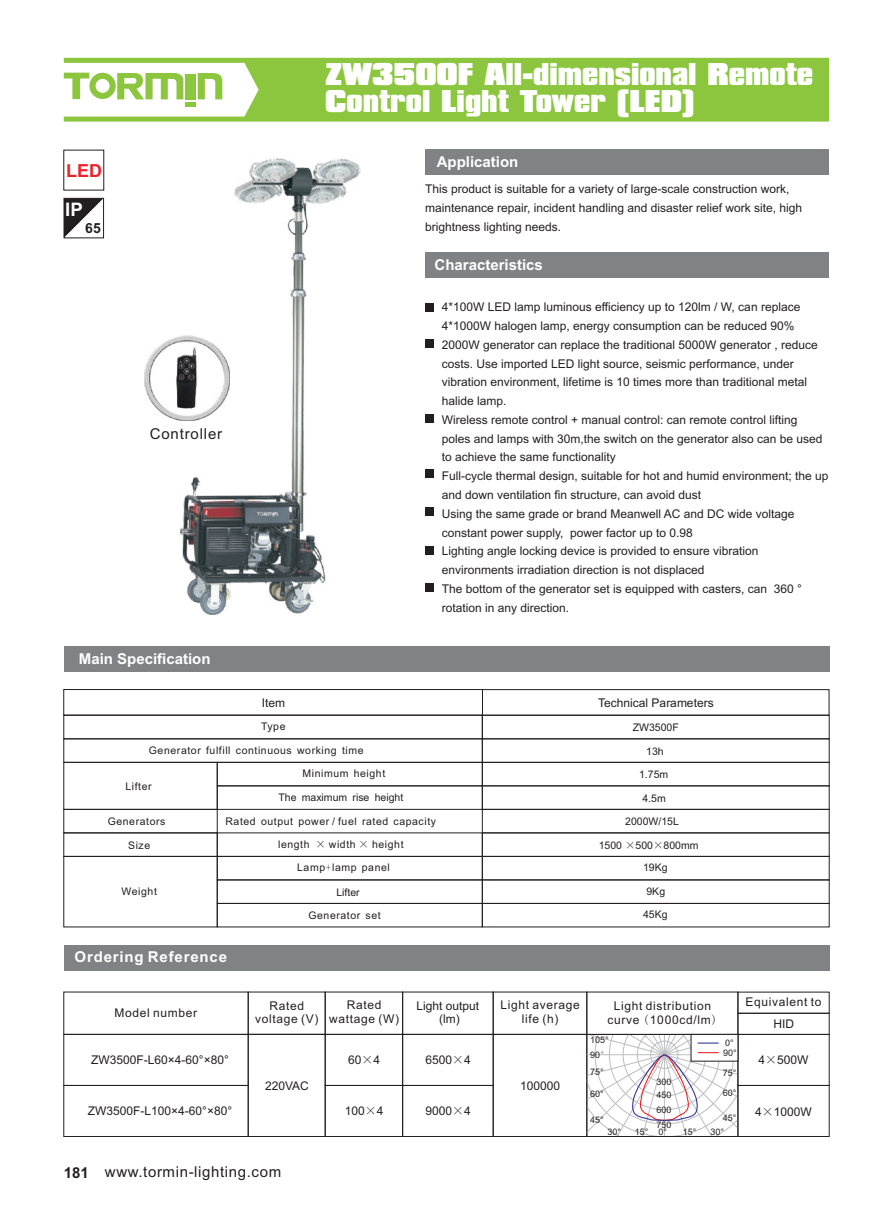
<style>
.page{position:relative;width:893px;height:1212px;background:#fff}
.page>*{position:absolute;margin:0;border:0;box-sizing:border-box;transform-origin:0 0}
.t1{font:900 27px/26.8px "Compacta BT";color:#fff}
.t2{font:700 18.6px "Arial";color:#fff}
.t3{font:700 18px "Arial";color:#ee2028}
.t4{font:700 15px "Arial";color:#fff}
.t5{font:15px "Arial";letter-spacing:.04em;color:#231f20}
.t6{font:700 15px "Arial";letter-spacing:.055em;color:#fff}
.t7{font:700 13.95px "Arial";color:#231f20}
.t8{font:12px/18.8px "Arial";color:#231f20}
.t9{font:12px/13.4px "Arial";letter-spacing:.055em;color:#231f20;text-align:center}
.t10{font:10.5px "Arial";letter-spacing:.055em;color:#231f20}
.t11{font:10.5px "Arial";color:#231f20}
.t12{font:9px/9.8px "Arial Unicode MS";color:#231f20}
.t13{font:9px/13.4px "Arial";color:#231f20}
.s1{font-family:"Sim Sun"}
.s2{font-family:"Arial Unicode MS"}
.s3{font-weight:700}
</style>
<div class="page">
<svg style="left:64px;top:58px;width:765px;height:64px;background:#9bcd59"></svg>
<div style="left:64px;top:945px;width:765px;height:26px;background:#808285"></div>
<svg style="left:63px;top:991px;width:767px;height:146px"></svg>
<div style="left:64px;top:647px;width:765px;height:25px;background:#808285"></div>
<div style="left:64px;top:715px;width:418px;height:24px;border:1px solid #231f20"></div>
<div style="left:482px;top:762px;width:347px;height:24px;border:1px solid #231f20"></div>
<div style="left:217px;top:762px;width:265px;height:24px;border:1px solid #231f20"></div>
<div style="left:482px;top:809px;width:347px;height:24px;border:1px solid #231f20"></div>
<svg style="left:63px;top:762px;width:155px;height:165px"></svg>
<div style="left:217px;top:856px;width:265px;height:24px;border:1px solid #231f20"></div>
<div style="left:482px;top:856px;width:347px;height:24px;border:1px solid #231f20"></div>
<div style="left:217px;top:880px;width:265px;height:24px;border:1px solid #231f20"></div>
<div style="left:482px;top:880px;width:347px;height:24px;border:1px solid #231f20"></div>
<svg style="left:482px;top:715px;width:348px;height:24px"></svg>
<img style="left:144px;top:335px;width:36px;height:85px">
<svg style="left:66px;top:200px;width:36px;height:36px"></svg>
<div style="left:64px;top:198px;width:40px;height:40px;border:1px solid #231f20"></div>
<div style="left:425px;top:252px;width:404px;height:26px;background:#808285"></div>
<div style="left:425px;top:304px;width:9px;height:8px;background:#231f20"></div>
<div style="left:425px;top:340px;width:9px;height:8px;background:#231f20"></div>
<div style="left:425px;top:414px;width:9px;height:9px;background:#231f20"></div>
<div style="left:425px;top:469px;width:9px;height:9px;background:#231f20"></div>
<div style="left:425px;top:507px;width:9px;height:9px;background:#231f20"></div>
<div style="left:425px;top:546px;width:9px;height:9px;background:#231f20"></div>
<div style="left:425px;top:583px;width:9px;height:9px;background:#231f20"></div>
<img style="left:180px;top:158px;width:180px;height:456px">
<div style="left:425px;top:150px;width:404px;height:25px;background:#808285"></div>
<svg style="left:198px;top:73px;width:24px;height:26px"></svg>
<div style="left:185px;top:74px;width:11px;height:25px;background:#8bc63e"></div>
<div style="left:185px;top:102px;width:11px;height:5px;background:#8bc63e"></div>
<svg style="left:64px;top:73px;width:119px;height:26px"></svg>
<div style="left:64px;top:689px;width:419px;height:26px;border:1px solid #231f20"></div>
<div style="left:482px;top:689px;width:347px;height:26px;border:1px solid #231f20"></div>
<h3 class="t3" style="left:66px;top:163px;width:38px">LED</h3>
<h2 class="t2" style="left:65px;top:202px;width:19px">IP</h2>
<p class="t7" style="left:85px;top:223px;width:17px">65</p>
<p class="t5" style="left:150px;top:428px;width:74px">Controller</p>
<p class="t4" style="left:79px;top:653px;width:133px">Main Specification</p>
<h1 class="t1" style="left:325px;top:63px;width:489px">ZW3500F All-dimensional Remote<br>Control Light Tower (LED)</h1>
<p class="t4" style="left:437px;top:156px;width:83px">Application</p>
<p class="t8" style="left:425px;top:181px;width:378px">This product is suitable for a variety of large-scale construction work, maintenance repair, incident handling and disaster relief work site, high brightness lighting needs.</p>
<p class="t4" style="left:434px;top:259px;width:110px">Characteristics</p>
<p class="t8" style="left:442px;top:299px;width:388px">4*100W LED lamp luminous efficiency up to 120lm / W, can replace 4*1000W halogen lamp, energy consumption can be reduced 90% 2000W generator can replace the traditional 5000W generator , reduce costs. Use imported LED light source, seismic performance, under vibration environment, lifetime is 10 times more than traditional metal halide lamp.<br>Wireless remote control + manual control: can remote control lifting poles and lamps with 30m,the switch on the generator also can be used to achieve the same functionality<br>Full-cycle thermal design, suitable for hot and humid environment; the up and down ventilation fin structure, can avoid dust<br>Using the same grade or brand Meanwell AC and DC wide voltage constant power supply, power factor up to 0.98<br>Lighting angle locking device is provided to ensure vibration environments irradiation direction is not displaced<br>The bottom of the generator set is equipped with casters, can 360 ° rotation in any direction.</p>
<p class="t8" style="left:262px;top:694px;width:25px">Item</p>
<p class="t8" style="left:598px;top:694px;width:117px">Technical Parameters</p>
<p class="t10" style="left:261px;top:722px;width:26px">Type</p>
<p class="t10" style="left:149px;top:746px;width:216px">Generator fulfill continuous working time</p>
<p class="t10" style="left:125px;top:782px;width:28px">Lifter</p>
<p class="t10" style="left:108px;top:818px;width:59px">Generators</p>
<p class="t10" style="left:128px;top:841px;width:24px">Size</p>
<p class="t10" style="left:122px;top:887px;width:37px">Weight</p>
<p class="t10" style="left:308px;top:912px;width:74px">Generator set</p>
<p class="t10" style="left:302px;top:769px;width:84px">Minimum height</p>
<p class="t11" style="left:278px;top:793px;width:126px">The maximum rise height</p>
<p class="t10" style="left:225px;top:817px;width:212px">Rated output power / fuel rated capacity</p>
<p class="t10" style="left:278px;top:840px;width:127px">length <span class="s1">×</span> width <span class="s1">×</span> height</p>
<p class="t10" style="left:297px;top:863px;width:94px">Lamp<span class="s1">+</span>lamp panel</p>
<p class="t10" style="left:336px;top:888px;width:25px">Lifter</p>
<p class="t6" style="left:75px;top:951px;width:154px">Ordering Reference</p>
<p class="t11" style="left:633px;top:724px;width:48px">ZW3500F</p>
<p class="t10" style="left:639px;top:771px;width:31px">1.75m</p>
<p class="t10" style="left:642px;top:794px;width:25px">4.5m</p>
<p class="t11" style="left:599px;top:841px;width:101px">1500 <span class="s1">×</span>500<span class="s1">×</span>800mm</p>
<p class="t10" style="left:646px;top:747px;width:19px">13h</p>
<p class="t11" style="left:625px;top:818px;width:55px">2000W/15L</p>
<p class="t10" style="left:643px;top:863px;width:26px">19Kg</p>
<p class="t10" style="left:646px;top:887px;width:20px">9Kg</p>
<p class="t10" style="left:643px;top:910px;width:26px">45Kg</p>
<p class="t9" style="left:115px;top:1007px;width:84px">Model number</p>
<p class="t9" style="left:255px;top:1000px;width:65px">Rated voltage (V)</p>
<p class="t9" style="left:329px;top:999px;width:72px">Rated wattage (W)</p>
<p class="t8" style="left:417px;top:1000px;width:64px;line-height:13.4px;text-align:center">Light output (lm)</p>
<p class="t9" style="left:500px;top:999px;width:81px">Light average life (h)</p>
<p class="t9" style="left:607px;top:1000px;width:111px">Light distribution curve <span class="s1">(</span>1000cd/lm<span class="s1">)</span></p>
<p class="t9" style="left:746px;top:996px;width:78px">Equivalent to</p>
<p class="t8" style="left:773px;top:1015px;width:22px">HID</p>
<p class="t8" style="left:91px;top:1052px;width:139px">ZW3500F-L60×4-60°×80°</p>
<p class="t8" style="left:348px;top:1052px;width:34px">60<span class="s1">×</span>4</p>
<p class="t8" style="left:425px;top:1052px;width:47px">6500<span class="s1">×</span>4</p>
<p class="t8" style="left:265px;top:1077px;width:45px">220VAC</p>
<p class="t8" style="left:520px;top:1077px;width:42px">100000</p>
<p class="t13" style="left:590px;top:1034px;width:20px">105<span class="s2">°</span></p>
<p class="t13" style="left:590px;top:1049px;width:21px">90<span class="s1">°</span></p>
<p class="t12" style="left:590px;top:1068px;width:15px">75°</p>
<p class="t12" style="left:590px;top:1089px;width:15px">60°</p>
<p class="t13" style="left:656px;top:1075px;width:17px">300<br>450</p>
<p class="t12" style="left:723px;top:1039px;width:15px">0°<br>90°</p>
<p class="t12" style="left:723px;top:1068px;width:15px">75°</p>
<p class="t12" style="left:723px;top:1089px;width:15px">60°</p>
<p class="t8" style="left:759px;top:1052px;width:52px">4<span class="s1">×</span>500W</p>
<p class="t8" style="left:88px;top:1103px;width:146px">ZW3500F-L100×4-60°×80°</p>
<p class="t8" style="left:345px;top:1103px;width:40px">100<span class="s1">×</span>4</p>
<p class="t8" style="left:425px;top:1103px;width:47px">9000<span class="s1">×</span>4</p>
<p class="t8" style="left:755px;top:1103px;width:58px">4<span class="s1">×</span>1000W</p>
<p class="t12" style="left:635px;top:1127px;width:15px">15°</p>
<p class="t13" style="left:656px;top:1104px;width:17px">600</p>
<p class="t12" style="left:723px;top:1114px;width:15px">45°</p>
<p class="t12" style="left:590px;top:1115px;width:15px">45°</p>
<p class="t13" style="left:656px;top:1119px;width:17px">750</p>
<p class="t12" style="left:607px;top:1127px;width:15px">30°</p>
<p class="t12" style="left:658px;top:1127px;width:10px">0°</p>
<p class="t12" style="left:711px;top:1127px;width:15px">30°</p>
<p class="t12" style="left:683px;top:1127px;width:15px">15°</p>
<p class="t5" style="left:64px;top:1166px;width:219px"><span class="s3">181</span> www.tormin-lighting.com</p>
</div>
